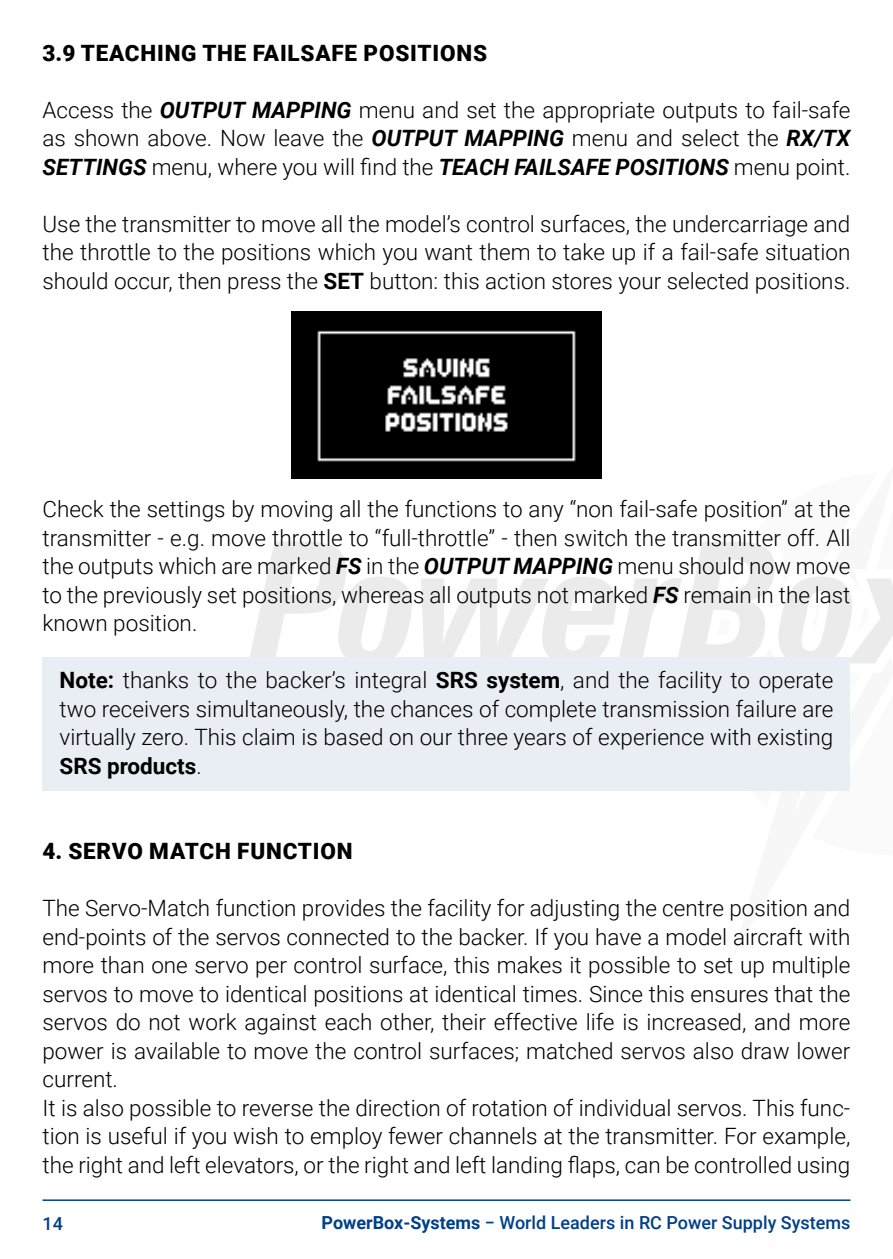
<style>
.page{position:relative;width:893px;height:1259px;background:#fff}
.page>*{position:absolute;margin:0;border:0;box-sizing:border-box;transform-origin:0 0}
.t1{font:300 22.5px/28.5px "Roboto";color:#000;text-align:justify}
.t2{font:900 22.5px "Roboto";letter-spacing:.035em;color:#000}
.t3{font:500 18px "Roboto";color:#003f89}
.s1{font-weight:700;font-style:italic}
.s2{font-weight:700}
</style>
<div class="page">
<hr style="left:43px;top:1199px;width:807px;height:2px;background:#003f89">
<svg style="left:250px;top:542px;width:162px;height:115px"></svg>
<svg style="left:421px;top:542px;width:472px;height:121px"></svg>
<div style="left:43px;top:657px;width:807px;height:134px;background:#e9eef5"></div>
<img style="left:291px;top:312px;width:311px;height:166px">
<p class="t2" style="left:43px;top:37px;width:446px">3.9 TEACHING THE FAILSAFE POSITIONS</p>
<p class="t1" style="left:43px;top:95px;width:809px">Access the <span class="s1">OUTPUT MAPPING</span> menu and set the appropriate outputs to fail-safe as shown above. Now leave the <span class="s1">OUTPUT MAPPING</span> menu and select the <span class="s1">RX/TX SETTINGS</span> menu, where you will find the <span class="s1">TEACH FAILSAFE POSITIONS</span> menu point.</p>
<p class="t1" style="left:43px;top:209px;width:809px">Use the transmitter to move all the model’s control surfaces, the undercarriage and the throttle to the positions which you want them to take up if a fail-safe situation should occur, then press the <span class="s2">SET</span> button: this action stores your selected positions.</p>
<p class="t1" style="left:43px;top:494px;width:809px">Check the settings by moving all the functions to any “non fail-safe position” at the transmitter - e.g. move throttle to “full-throttle” - then switch the transmitter off. All the outputs which are marked <span class="s1">FS</span> in the <span class="s1">OUTPUT MAPPING</span> menu should now move to the previously set positions, whereas all outputs not marked <span class="s1">FS</span> remain in the last known position.</p>
<p class="t1" style="left:60px;top:665px;width:775px"><span class="s2">Note:</span> thanks to the backer’s integral <span class="s2">SRS system</span>, and the facility to operate two receivers simultaneously, the chances of complete transmission failure are virtually zero. This claim is based on our three years of experience with existing <span class="s2">SRS products</span>.</p>
<p class="t2" style="left:42px;top:835px;width:312px">4. SERVO MATCH FUNCTION</p>
<p class="t1" style="left:42px;top:893px;width:809px;text-align:left">The Servo-Match function provides the facility for adjusting the centre position and end-points of the servos connected to the backer. If you have a model aircraft with more than one servo per control surface, this makes it possible to set up multiple servos to move to identical positions at identical times. Since this ensures that the servos do not work against each other, their effective life is increased, and more power is available to move the control surfaces; matched servos also draw lower current.<br>It is also possible to reverse the direction of rotation of individual servos. This func&shy;tion is useful if you wish to employ fewer channels at the transmitter. For example, the right and left elevators, or the right and left landing flaps, can be controlled using</p>
<p class="t3" style="left:43px;top:1210px;width:22px">14</p>
<p class="t3" style="left:321px;top:1210px;width:530px"><span class="s2">PowerBox-Systems</span> − World Leaders in RC Power Supply Systems</p>
</div>
